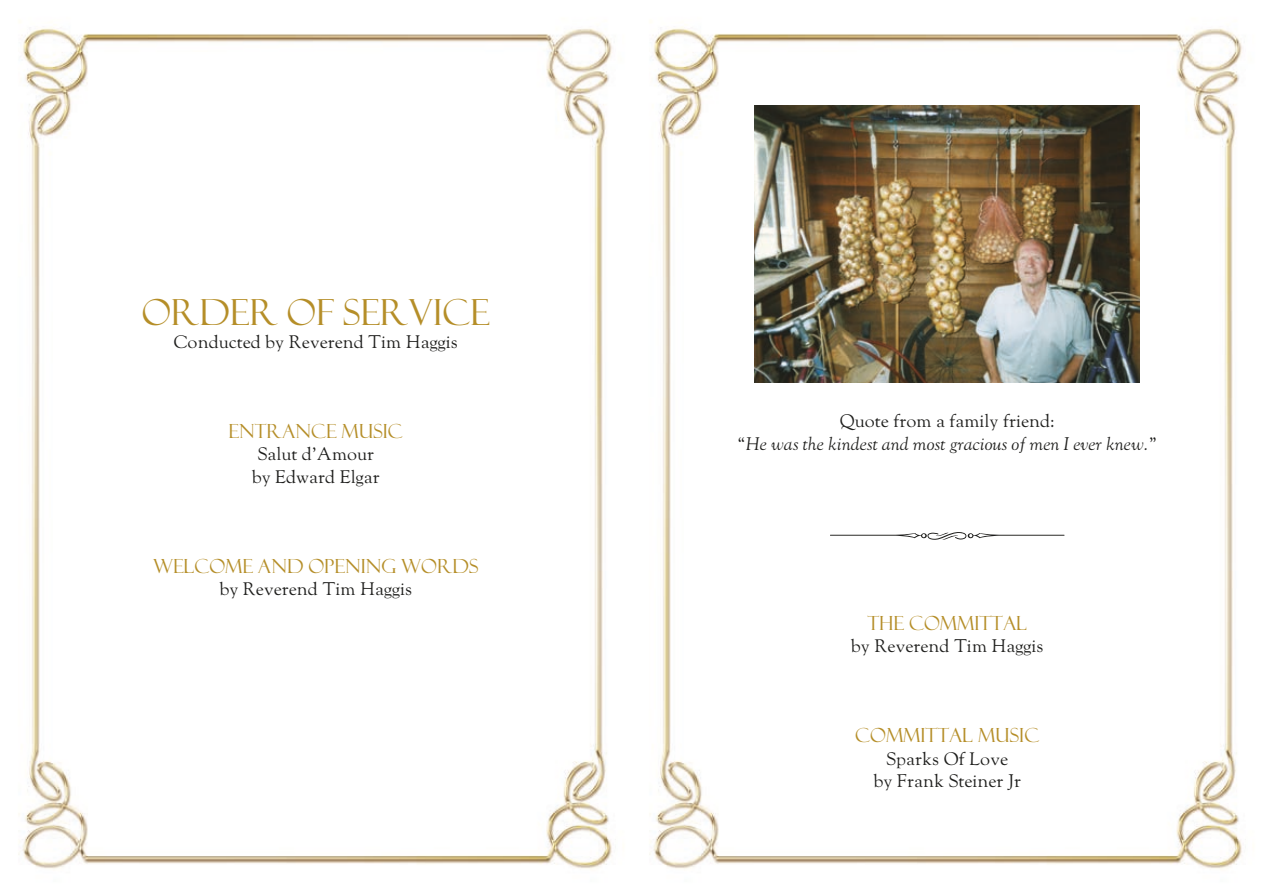
<style>
.page{position:relative;width:1263px;height:893px;background:#fff}
.page>*{position:absolute;margin:0;border:0;box-sizing:border-box;transform-origin:0 0}
.t1{font:36px "Felix Titling";color:#b58e28}
.t2{font:19.5px "Felix Titling";color:#b58e28}
.t3{font:18px/22.5px "LTC Goudy Oldstyle Pro";color:#1d1d1b;text-align:center}
.t4{font:italic 18px "LTC Goudy Oldstyle Pro";color:#1d1d1b}
</style>
<div class="page">
<img style="left:649px;top:27px;width:594px;height:842px">
<img style="left:18px;top:27px;width:595px;height:842px">
<img style="left:755px;top:106px;width:385px;height:276px">
<svg style="left:830px;top:532px;width:234px;height:8px"></svg>
<h1 class="t1" style="left:142px;top:292px;width:350px">ORDER OF SERVICE</h1>
<p class="t3" style="left:174px;top:330px;width:286px">Conducted by Reverend Tim Haggis</p>
<p class="t2" style="left:229px;top:420px;width:176px">ENTRANCE MUSIC</p>
<p class="t3" style="left:252px;top:443px;width:130px">Salut d’Amour by Edward Elgar</p>
<p class="t2" style="left:153px;top:555px;width:327px">WELCOME AND OPENING WORDS</p>
<p class="t3" style="left:219px;top:578px;width:194px">by Reverend Tim Haggis</p>
<p class="t3" style="left:840px;top:410px;width:216px">Quote from a family friend:</p>
<p class="t4" style="left:737px;top:433px;width:421px">“He was the kindest and most gracious of men I ever knew.”</p>
<p class="t2" style="left:867px;top:612px;width:161px">THE COMMITTAL</p>
<p class="t3" style="left:851px;top:635px;width:194px">by Reverend Tim Haggis</p>
<p class="t2" style="left:855px;top:724px;width:186px">COMMITTAL MUSIC</p>
<p class="t3" style="left:873px;top:748px;width:149px">Sparks Of Love<br>by Frank Steiner Jr</p>
</div>
